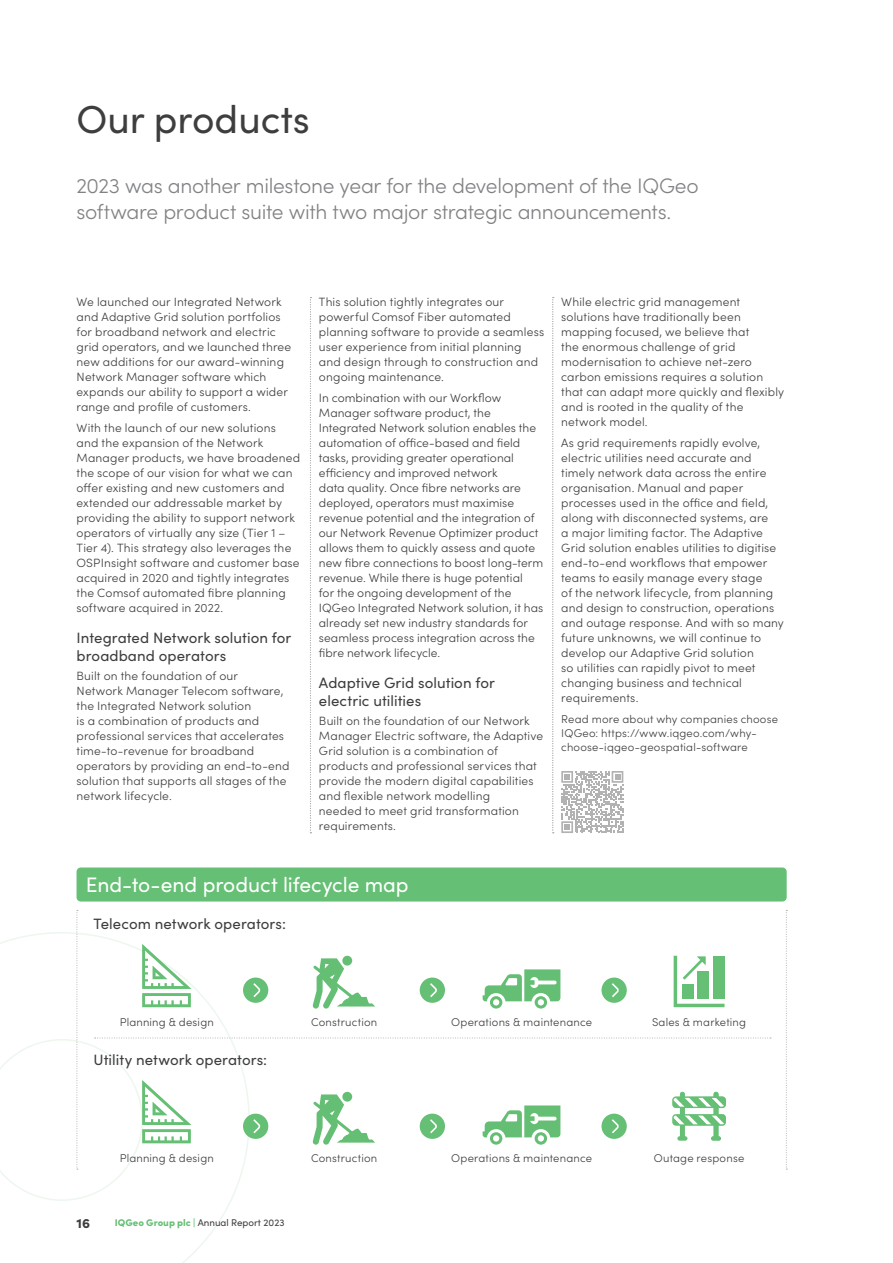
<style>
.page{position:relative;width:893px;height:1263px;background:#fff}
.page>*{position:absolute;margin:0;border:0;box-sizing:border-box;transform-origin:0 0}
.t1{font:39px "Sofia Pro";color:#3e3e3f}
.t2{font:300 21px/25.5px "Sofia Pro";letter-spacing:-.015em;color:#808285}
.t3{font:21px "Sofia Pro";letter-spacing:-.005em;color:#fff}
.t4{font:15px/18px "Sofia Pro";letter-spacing:.005em;color:#3e3e3f}
.t5{font:900 13.5px "Sofia Pro";color:#3e3e3f}
.t6{font:300 12px/15px "Sofia Pro";letter-spacing:.01em;color:#3e3e3f}
.t7{font:300 11.25px/14.1px "Sofia Pro";letter-spacing:.015em;color:#3e3e3f}
.t8{font:9.75px "Sofia Pro";color:#3e3e3f}
.s1{font-weight:900;color:#65bf74}
</style>
<div class="page">
<svg style="left:0;top:914px;width:269px;height:349px"></svg>
<svg style="left:310px;top:297px;width:1px;height:536px"></svg>
<svg style="left:552px;top:297px;width:2px;height:536px"></svg>
<svg style="left:672px;top:1092px;width:54px;height:49px"></svg>
<svg style="left:142px;top:944px;width:49px;height:63px"></svg>
<svg style="left:142px;top:1080px;width:49px;height:63px"></svg>
<svg style="left:674px;top:956px;width:50px;height:51px"></svg>
<svg style="left:342px;top:956px;width:10px;height:9px"></svg>
<svg style="left:312px;top:958px;width:63px;height:50px"></svg>
<svg style="left:342px;top:1092px;width:10px;height:10px"></svg>
<svg style="left:312px;top:1094px;width:63px;height:51px"></svg>
<svg style="left:483px;top:969px;width:77px;height:39px"></svg>
<svg style="left:483px;top:1105px;width:77px;height:40px"></svg>
<div style="left:77px;top:867px;width:710px;height:34px;background:#65bf74;border-radius:4px"></div>
<svg style="left:77px;top:910px;width:1px;height:260px"></svg>
<svg style="left:95px;top:1037px;width:676px;height:1px"></svg>
<svg style="left:786px;top:910px;width:1px;height:260px"></svg>
<div style="left:243px;top:977px;width:25px;height:26px;background:#65bf74;border-radius:50%"></div>
<svg style="left:253px;top:983px;width:8px;height:14px"></svg>
<div style="left:243px;top:1113px;width:25px;height:26px;background:#65bf74;border-radius:50%"></div>
<svg style="left:253px;top:1119px;width:8px;height:15px"></svg>
<div style="left:420px;top:977px;width:25px;height:26px;background:#65bf74;border-radius:50%"></div>
<svg style="left:430px;top:983px;width:7px;height:14px"></svg>
<div style="left:420px;top:1113px;width:25px;height:26px;background:#65bf74;border-radius:50%"></div>
<svg style="left:430px;top:1119px;width:7px;height:15px"></svg>
<div style="left:601px;top:977px;width:26px;height:26px;background:#65bf74;border-radius:50%"></div>
<svg style="left:612px;top:983px;width:7px;height:14px"></svg>
<div style="left:601px;top:1113px;width:26px;height:26px;background:#65bf74;border-radius:50%"></div>
<svg style="left:612px;top:1119px;width:7px;height:14px"></svg>
<svg style="left:561px;top:771px;width:62px;height:62px"></svg>
<h1 class="t1" style="left:77px;top:91px;width:235px">Our products</h1>
<h2 class="t2" style="left:77px;top:172px;width:624px">2023 was another milestone year for the development of the IQGeo software product suite with two major strategic announcements.</h2>
<p class="t6" style="left:77px;top:294px;width:216px">We launched our Integrated Network and Adaptive Grid solution portfolios for broadband network and electric grid operators, and we launched three new additions for our award-winning Network Manager software which expands our ability to support a wider range and profile of customers.</p>
<p class="t6" style="left:77px;top:420px;width:225px">With the launch of our new solutions and the expansion of the Network Manager products, we have broadened the scope of our vision for what we can offer existing and new customers and extended our addressable market by providing the ability to support network operators of virtually any size (Tier 1 – Tier 4). This strategy also leverages the OSPInsight software and customer base acquired in 2020 and tightly integrates the Comsof automated fibre planning software acquired in 2022.</p>
<p class="t4" style="left:77px;top:628px;width:216px">Integrated Network solution for broadband operators</p>
<p class="t6" style="left:77px;top:668px;width:215px">Built on the foundation of our<br>Network Manager Telecom software, the Integrated Network solution<br>is a combination of products and professional services that accelerates time-to-revenue for broadband operators by providing an end-to-end solution that supports all stages of the network lifecycle.</p>
<p class="t6" style="left:319px;top:294px;width:227px">This solution tightly integrates our powerful Comsof Fiber automated planning software to provide a seamless user experience from initial planning and design through to construction and ongoing maintenance.</p>
<p class="t6" style="left:319px;top:390px;width:226px">In combination with our Workflow Manager software product, the Integrated Network solution enables the automation of office-based and field tasks, providing greater operational efficiency and improved network<br>data quality. Once fibre networks are deployed, operators must maximise revenue potential and the integration of our Network Revenue Optimizer product allows them to quickly assess and quote new fibre connections to boost long-term revenue. While there is huge potential<br>for the ongoing development of the IQGeo Integrated Network solution, it has already set new industry standards for seamless process integration across the fibre network lifecycle.</p>
<p class="t4" style="left:319px;top:673px;width:178px">Adaptive Grid solution for electric utilities</p>
<p class="t6" style="left:319px;top:713px;width:226px">Built on the foundation of our Network Manager Electric software, the Adaptive Grid solution is a combination of products and professional services that provide the modern digital capabilities and flexible network modelling<br>needed to meet grid transformation requirements.</p>
<h2 class="t3" style="left:86px;top:869px;width:324px">End-to-end product lifecycle map</h2>
<p class="t4" style="left:94px;top:914px;width:194px">Telecom network operators:</p>
<p class="t6" style="left:561px;top:294px;width:224px">While electric grid management solutions have traditionally been mapping focused, we believe that<br>the enormous challenge of grid modernisation to achieve net-zero carbon emissions requires a solution that can adapt more quickly and flexibly and is rooted in the quality of the network model.</p>
<p class="t6" style="left:561px;top:435px;width:224px">As grid requirements rapidly evolve, electric utilities need accurate and timely network data across the entire organisation. Manual and paper processes used in the office and field, along with disconnected systems, are<br>a major limiting factor. The Adaptive Grid solution enables utilities to digitise end-to-end workflows that empower teams to easily manage every stage<br>of the network lifecycle, from planning and design to construction, operations and outage response. And with so many future unknowns, we will continue to develop our Adaptive Grid solution<br>so utilities can rapidly pivot to meet changing business and technical requirements.</p>
<p class="t7" style="left:561px;top:711px;width:218px">Read more about why companies choose<br>IQGeo: https://www.iqgeo.com/why&shy;choose-iqgeo-geospatial-software</p>
<p class="t7" style="left:120px;top:1014px;width:96px">Planning &amp; design</p>
<p class="t4" style="left:94px;top:1050px;width:175px">Utility network operators:</p>
<p class="t7" style="left:311px;top:1014px;width:68px">Construction</p>
<p class="t7" style="left:120px;top:1150px;width:96px">Planning &amp; design</p>
<p class="t5" style="left:77px;top:1212px;width:15px">16</p>
<p class="t8" style="left:115px;top:1216px;width:171px"><span class="s1">IQGeo Group plc |</span> Annual Report 2023</p>
<p class="t7" style="left:311px;top:1150px;width:68px">Construction</p>
<p class="t7" style="left:451px;top:1014px;width:142px">Operations &amp; maintenance</p>
<p class="t7" style="left:451px;top:1150px;width:142px">Operations &amp; maintenance</p>
<p class="t7" style="left:652px;top:1014px;width:96px">Sales &amp; marketing</p>
<p class="t7" style="left:654px;top:1150px;width:92px">Outage response</p>
</div>
